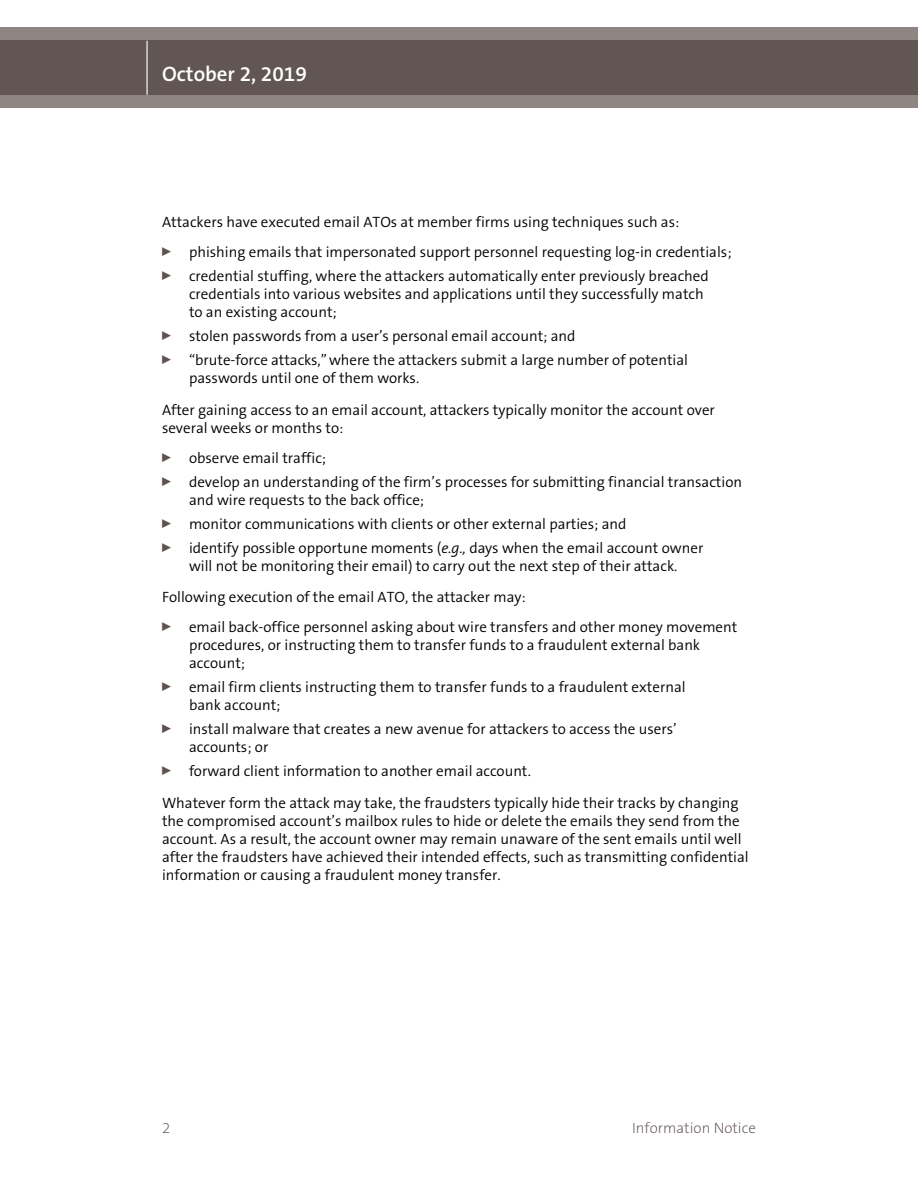
<style>
.page{position:relative;width:918px;height:1188px;background:#fff}
.page>*{position:absolute;margin:0;border:0;box-sizing:border-box;transform-origin:0 0}
.t1{font:600 21px "The Sans B6";color:#fff}
.text{font:300 15px/18px "The Sans B4";color:#000}
.t2{font:200 15px "The Sans B2";color:#5e514e}
.s1{font-style:italic}
</style>
<div class="page">
<svg style="left:0;top:27px;width:918px;height:81px;background:#706562"></svg>
<hr style="left:146px;top:41px;width:2px;height:54px;background:#fff">
<h1 class="t1" style="left:162px;top:62px;width:147px">October 2, 2019</h1>
<p class="text" style="left:162px;top:213px;width:519px">Attackers have executed email ATOs at member firms using techniques such as:</p>
<p class="text" style="left:162px;top:243px;width:571px"><sup>0</sup> phishing emails that impersonated support personnel requesting log-in credentials;</p>
<p class="text" style="left:189px;top:267px;width:521px;text-indent:-27px"><sup>0</sup> credential stuffing, where the attackers automatically enter previously breached credentials into various websites and applications until they successfully match to an existing account;</p>
<p class="text" style="left:162px;top:327px;width:415px"><sup>0</sup> stolen passwords from a user’s personal email account; and</p>
<p class="text" style="left:189px;top:351px;width:501px;text-indent:-27px"><sup>0</sup> “brute-force attacks,” where the attackers submit a large number of potential passwords until one of them works.</p>
<p class="text" style="left:162px;top:401px;width:554px">After gaining access to an email account, attackers typically monitor the account over several weeks or months to:</p>
<p class="text" style="left:162px;top:449px;width:166px"><sup>0</sup> observe email traffic;</p>
<p class="text" style="left:189px;top:473px;width:555px;text-indent:-27px"><sup>0</sup> develop an understanding of the firm’s processes for submitting financial transaction and wire requests to the back office;</p>
<p class="text" style="left:162px;top:515px;width:466px"><sup>0</sup> monitor communications with clients or other external parties; and</p>
<p class="text" style="left:162px;top:539px;width:543px;text-align:center"><sup>0</sup> identify possible opportune moments (<span class="s1">e.g.,</span> days when the email account owner will not be monitoring their email) to carry out the next step of their attack.</p>
<p class="text" style="left:162px;top:588px;width:365px">Following execution of the email ATO, the attacker may:</p>
<p class="text" style="left:189px;top:618px;width:550px;text-indent:-27px"><sup>0</sup> email back-office personnel asking about wire transfers and other money movement procedures, or instructing them to transfer funds to a fraudulent external bank account;</p>
<p class="text" style="left:189px;top:678px;width:498px;text-indent:-27px"><sup>0</sup> email firm clients instructing them to transfer funds to a fraudulent external bank account;</p>
<p class="text" style="left:189px;top:720px;width:489px;text-indent:-27px"><sup>0</sup> install malware that creates a new avenue for attackers to access the users’ accounts; or</p>
<p class="text" style="left:162px;top:762px;width:371px"><sup>0</sup> forward client information to another email account.</p>
<p class="text" style="left:162px;top:794px;width:588px">Whatever form the attack may take, the fraudsters typically hide their tracks by changing the compromised account’s mailbox rules to hide or delete the emails they send from the account. As a result, the account owner may remain unaware of the sent emails until well after the fraudsters have achieved their intended effects, such as transmitting confidential information or causing a fraudulent money transfer.</p>
<p class="t2" style="left:162px;top:1120px;width:10px">2</p>
<p class="t2" style="left:632px;top:1120px;width:125px">Information Notice</p>
</div>
